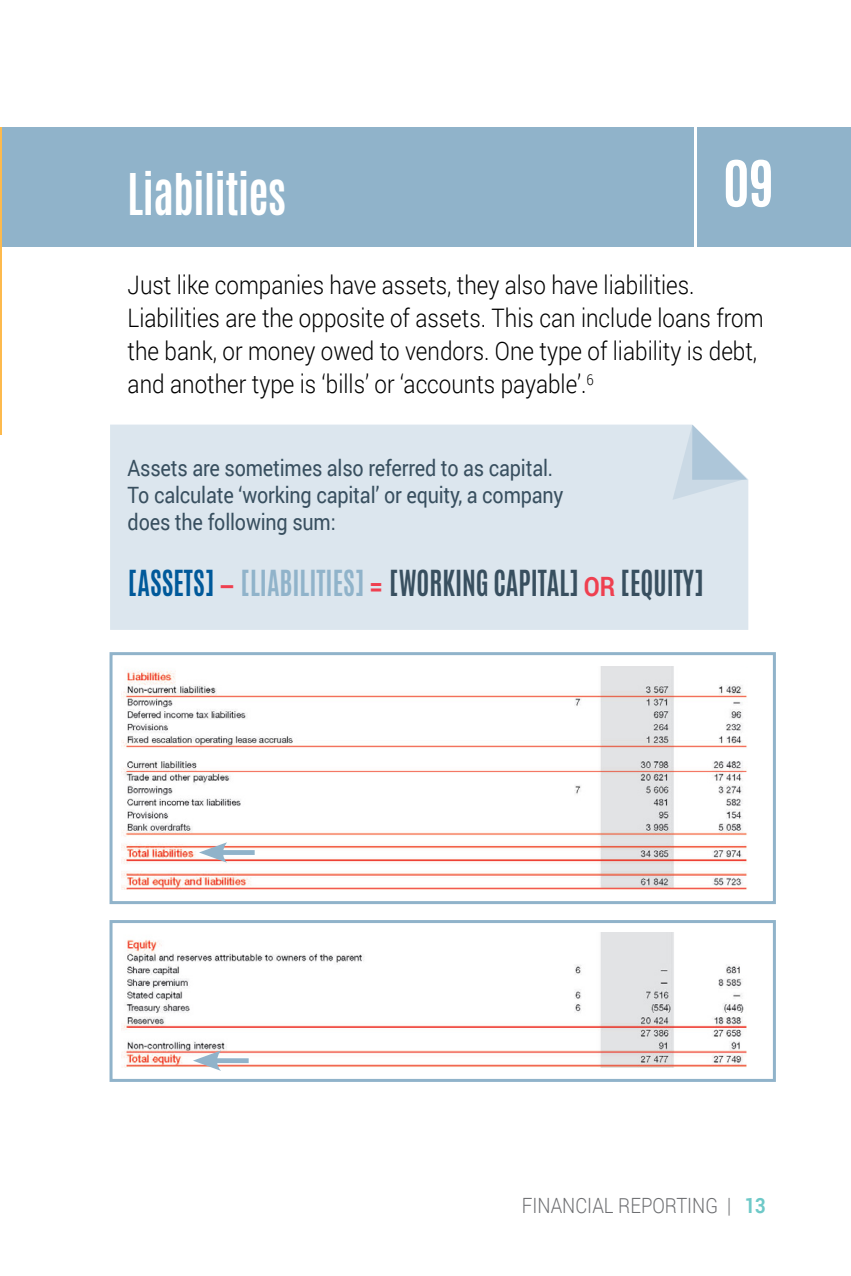
<style>
.page{position:relative;width:851px;height:1276px;background:#fff}
.page>*{position:absolute;margin:0;border:0;box-sizing:border-box;transform-origin:0 0}
.t1{font:700 54px "Antonio";color:#fff}
.t2{font:700 48px "Antonio";letter-spacing:-.01em;color:#fff;scale:.88 1}
.t3{font:700 30px "Antonio";color:#384f5f;scale:.88 1}
.t4{font:300 25.5px/33px "Roboto";color:#000;scale:.88 1}
.t5{font:22.5px/27px "Roboto";letter-spacing:-.01em;color:#384f5f;scale:.88 1}
.t6{font:300 21px "Roboto";color:#6d6e71;scale:.88 1}
.s1{color:#00599a}
.s2{font-family:"Roboto";font-size:26.7px;color:#ef4050}
.s3{color:#90b3ca}
.s4{font-weight:700;color:#6ec9c8}
</style>
<div class="page">
<img style="left:122px;top:932px;width:625px;height:136px">
<img style="left:122px;top:666px;width:625px;height:223px">
<div style="left:0;top:128px;width:693px;height:119px;background:#90b3ca"></div>
<div style="left:109px;top:920px;width:666px;height:162px;border:3px solid #90b3ca"></div>
<div style="left:109px;top:652px;width:666px;height:252px;border:3px solid #90b3ca"></div>
<div style="left:697px;top:128px;width:153px;height:119px;background:#90b3ca"></div>
<div style="left:212px;top:1058px;width:37px;height:5px;background:#90b3ca"></div>
<svg style="left:193px;top:1050px;width:28px;height:21px"></svg>
<div style="left:218px;top:850px;width:37px;height:5px;background:#90b3ca"></div>
<svg style="left:199px;top:842px;width:28px;height:20px"></svg>
<hr style="left:0;top:128px;width:2px;height:307px;background:#fdba4d">
<div style="left:110px;top:424px;width:638px;height:206px;background:#dce6ee"></div>
<svg style="left:672px;top:424px;width:75px;height:76px"></svg>
<h2 class="t2" style="left:128px;top:158px;width:181px">Liabilities</h2>
<h1 class="t1" style="left:723px;top:143px;width:53px">09</h1>
<p class="t4" style="left:128px;top:268px;width:724px">Just like companies have assets, they also have liabilities.<br>Liabilities are the opposite of assets. This can include loans from the bank, or money owed to vendors. One type of liability is debt, and another type is ‘bills’ or ‘accounts payable’.<sup>6</sup></p>
<p class="t5" style="left:128px;top:453px;width:497px">Assets are sometimes also referred to as capital.<br>To calculate ‘working capital’ or equity, a company does the following sum:</p>
<p class="t3" style="left:128px;top:561px;width:656px"><span class="s1">[ASSETS]</span> <span class="s2">–</span> <span class="s3">[LIABILITIES]</span> <span class="s2">=</span> [WORKING CAPITAL] <span class="s2">OR</span> [EQUITY]</p>
<p class="t6" style="left:521px;top:1191px;width:279px">FINANCIAL REPORTING | <span class="s4">13</span></p>
</div>
